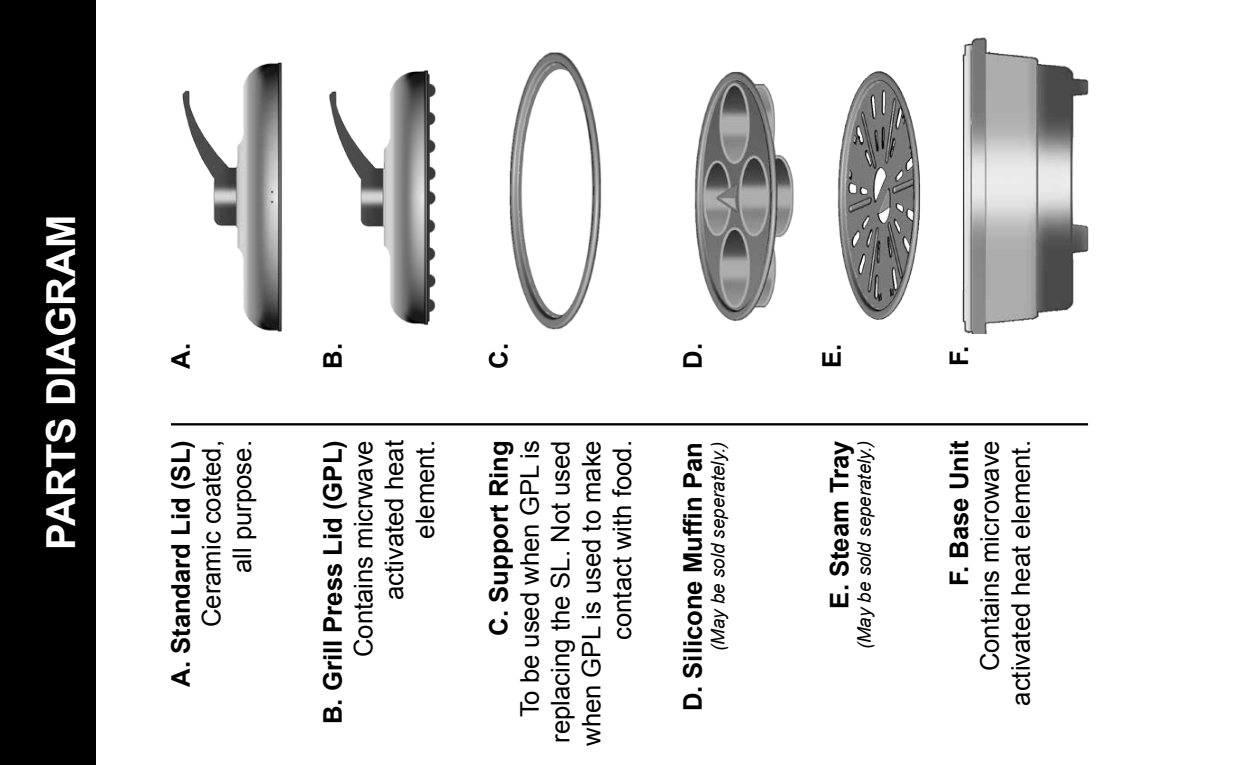
<style>
.page{position:relative;width:1260px;height:765px;background:#fff}
.page>*{position:absolute;margin:0;border:0;box-sizing:border-box;transform-origin:0 0}
.t1{font:700 40px "Arial";color:#fff}
.t2{font:25.62px/30.8px "Arial";color:#000;text-align:right}
.t3{font:700 25.62px "Arial";color:#000}
.t4{font:italic 18.75px "Arial";color:#000}
</style>
<div class="page">
<div style="left:0;top:0;width:95px;height:765px;background:#000"></div>
<img style="left:182px;top:62px;width:101px;height:270px">
<img style="left:329px;top:70px;width:107px;height:255px">
<img style="left:509px;top:52px;width:93px;height:278px">
<hr style="left:171px;top:423px;width:917px;height:2px;background:#000">
<img style="left:694px;top:71px;width:100px;height:251px">
<img style="left:837px;top:71px;width:84px;height:249px">
<img style="left:962px;top:37px;width:127px;height:297px">
<h1 class="t1" style="left:35px;top:550px;width:336px;rotate:-90deg">PARTS DIAGRAM</h1>
<p class="t3" style="left:164px;top:369px;width:27px;rotate:-90deg">A.</p>
<p class="t3" style="left:316px;top:369px;width:27px;rotate:-90deg">B.</p>
<p class="t3" style="left:482px;top:369px;width:27px;rotate:-90deg">C.</p>
<p class="t3" style="left:676px;top:369px;width:27px;rotate:-90deg">D.</p>
<p class="t3" style="left:815px;top:368px;width:26px;rotate:-90deg">E.</p>
<p class="t3" style="left:942px;top:366px;width:21px;rotate:-90deg">F.</p>
<p class="t3" style="left:164px;top:687px;width:248px;rotate:-90deg">A. Standard Lid (SL)</p>
<p class="t2" style="left:196px;top:627px;width:188px;rotate:-90deg">Ceramic coated, all purpose.</p>
<p class="t3" style="left:316px;top:724px;width:285px;rotate:-90deg">B. Grill Press Lid (GPL)</p>
<p class="t2" style="left:348px;top:657px;width:218px;rotate:-90deg">Contains micrwave activated heat element.</p>
<p class="t3" style="left:482px;top:636px;width:197px;rotate:-90deg">C. Support Ring</p>
<p class="t2" style="left:515px;top:746px;width:307px;rotate:-90deg">To be used when GPL is replacing the SL. Not used when GPL is used to make contact with food.</p>
<p class="t3" style="left:676px;top:711px;width:271px;rotate:-90deg">D. Silicone Muffin Pan</p>
<p class="t4" style="left:706px;top:651px;width:212px;rotate:-90deg">(May be sold seperately.)</p>
<p class="t3" style="left:822px;top:609px;width:170px;rotate:-90deg">E. Steam Tray</p>
<p class="t4" style="left:852px;top:649px;width:212px;rotate:-90deg">(May be sold seperately.)</p>
<p class="t3" style="left:942px;top:586px;width:147px;rotate:-90deg">F. Base Unit</p>
<p class="t2" style="left:975px;top:706px;width:267px;rotate:-90deg">Contains microwave activated heat element.</p>
</div>
